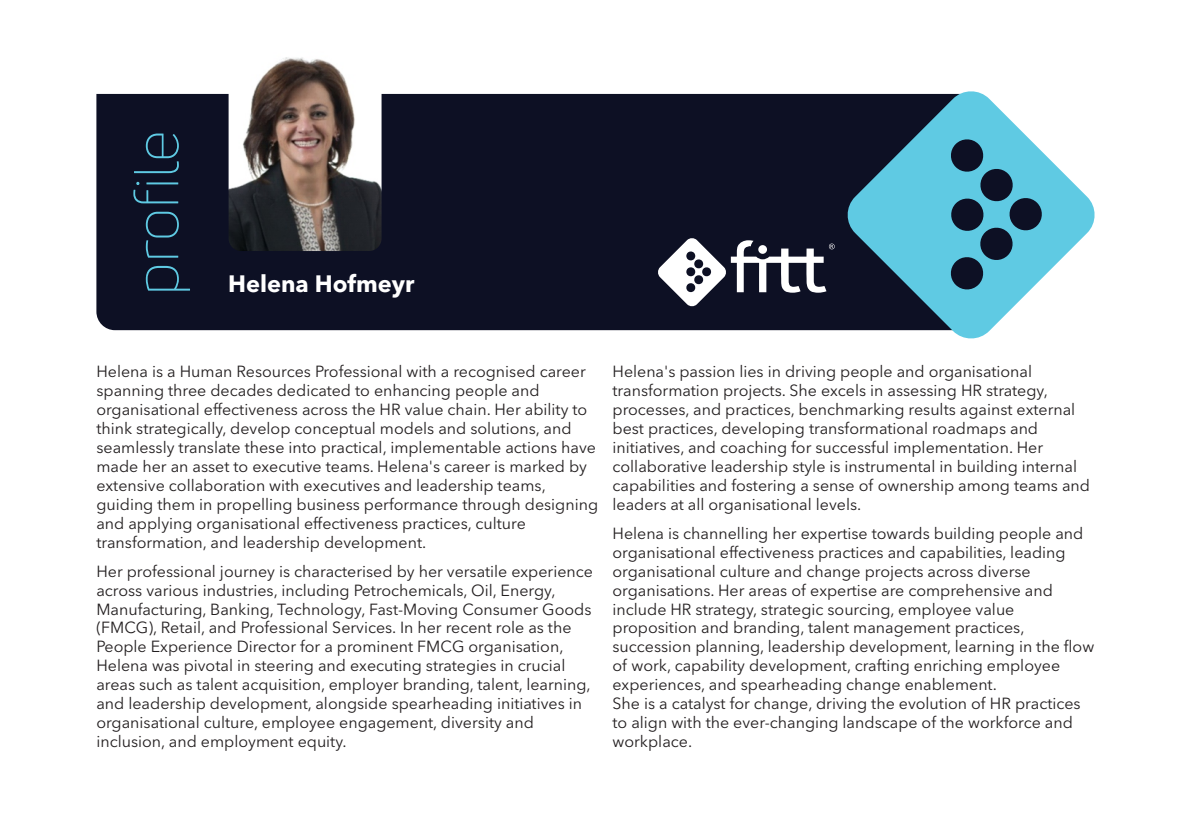
<style>
.page{position:relative;width:1191px;height:840px;background:#fff}
.page>*{position:absolute;margin:0;border:0;box-sizing:border-box;transform-origin:0 0}
.t1{font:300 61.8px "Uni Neue";color:#5fcae3}
.t2{font:700 23.4px "Avenir Next LT Pro";color:#fff}
.t3{font:16px/19px "Avenir Next LT Pro";color:#231f20}
</style>
<div class="page">
<div style="left:96px;top:94px;width:749px;height:236px;background:#0d1024"></div>
<img style="left:229px;top:52px;width:152px;height:199px;border-radius:12px">
<svg style="left:845px;top:91px;width:250px;height:248px"></svg>
<svg style="left:949px;top:138px;width:94px;height:153px;background:#458ba2"></svg>
<svg style="left:657px;top:237px;width:177px;height:70px"></svg>
<h1 class="t1" style="left:132px;top:295px;width:166px;rotate:-90deg">profile</h1>
<h2 class="t2" style="left:228px;top:274px;width:188px">Helena Hofmeyr</h2>
<p class="t3" style="left:96px;top:363px;width:503px">Helena is a Human Resources Professional with a recognised career spanning three decades dedicated to enhancing people and organisational effectiveness across the HR value chain. Her ability to think strategically, develop conceptual models and solutions, and seamlessly translate these into practical, implementable actions have made her an asset to executive teams. Helena's career is marked by extensive collaboration with executives and leadership teams, guiding them in propelling business performance through designing and applying organisational effectiveness practices, culture transformation, and leadership development.</p>
<p class="t3" style="left:96px;top:562px;width:498px">Her professional journey is characterised by her versatile experience across various industries, including Petrochemicals, Oil, Energy, Manufacturing, Banking, Technology, Fast-Moving Consumer Goods (FMCG), Retail, and Professional Services. In her recent role as the People Experience Director for a prominent FMCG organisation, Helena was pivotal in steering and executing strategies in crucial areas such as talent acquisition, employer branding, talent, learning, and leadership development, alongside spearheading initiatives in organisational culture, employee engagement, diversity and inclusion, and employment equity.</p>
<p class="t3" style="left:612px;top:363px;width:479px">Helena's passion lies in driving people and organisational transformation projects. She excels in assessing HR strategy, processes, and practices, benchmarking results against external best practices, developing transformational roadmaps and initiatives, and coaching for successful implementation. Her collaborative leadership style is instrumental in building internal capabilities and fostering a sense of ownership among teams and leaders at all organisational levels.</p>
<p class="t3" style="left:612px;top:524px;width:483px">Helena is channelling her expertise towards building people and organisational effectiveness practices and capabilities, leading organisational culture and change projects across diverse organisations. Her areas of expertise are comprehensive and include HR strategy, strategic sourcing, employee value proposition and branding, talent management practices, succession planning, leadership development, learning in the flow of work, capability development, crafting enriching employee experiences, and spearheading change enablement.<br>She is a catalyst for change, driving the evolution of HR practices to align with the ever-changing landscape of the workforce and workplace.</p>
</div>
